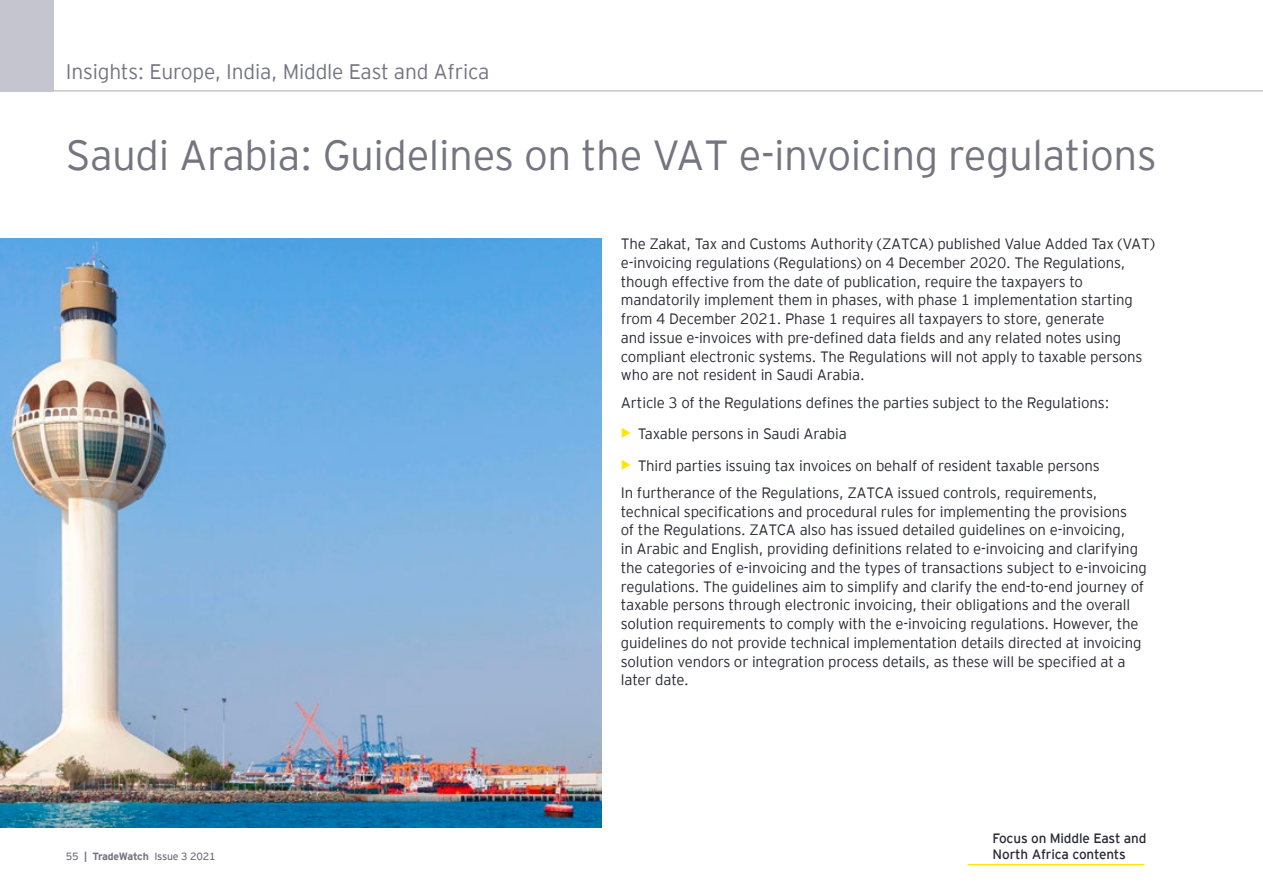
<style>
.page{position:relative;width:1263px;height:893px;background:#fff}
.page>*{position:absolute;margin:0;border:0;box-sizing:border-box;transform-origin:0 0}
.t1{font:300 42px "EY Interstate";letter-spacing:-.01em;color:#757582}
.t2{font:300 21px "EY Interstate";letter-spacing:-.01em;color:#757582}
.t3{font:300 15px/18.8px "EY Interstate";letter-spacing:-.01em;color:#2a2a36}
.t4{font:13.5px/16.5px "EY Interstate";letter-spacing:-.01em;color:#2a2a36}
.t5{font:10.5px "EY Interstate";letter-spacing:-.02em;color:#757582}
.s1{font-weight:700}
.s2{font-weight:700;font-size:19.5px;color:#ffe700}
</style>
<div class="page">
<img style="left:0;top:239px;width:601px;height:588px">
<hr style="left:0;top:90px;width:1263px;height:2px;background:#c5c5cf">
<div style="left:0;top:0;width:54px;height:92px;background:#c5c5cf"></div>
<hr style="left:968px;top:864px;width:176px;height:1px;background:#ffe700">
<h2 class="t2" style="left:66px;top:57px;width:425px">Insights: Europe, India, Middle East and Africa</h2>
<h1 class="t1" style="left:66px;top:125px;width:1092px">Saudi Arabia: Guidelines on the VAT e-invoicing regulations</h1>
<p class="t5" style="left:66px;top:849px;width:151px">55 <span class="s1">| TradeWatch</span> Issue 3 2021</p>
<p class="t3" style="left:621px;top:234px;width:536px">The Zakat, Tax and Customs Authority (ZATCA) published Value Added Tax (VAT) e-invoicing regulations (Regulations) on 4 December 2020. The Regulations, though effective from the date of publication, require the taxpayers to mandatorily implement them in phases, with phase 1 implementation starting from 4 December 2021. Phase 1 requires all taxpayers to store, generate<br>and issue e-invoices with pre-defined data fields and any related notes using compliant electronic systems. The Regulations will not apply to taxable persons who are not resident in Saudi Arabia.</p>
<p class="t3" style="left:621px;top:392px;width:490px">Article 3 of the Regulations defines the parties subject to the Regulations:</p>
<p class="t3" style="left:621px;top:424px;width:227px"><span class="s2">•</span> ►Taxable persons in Saudi Arabia</p>
<p class="t3" style="left:621px;top:451px;width:480px;line-height:27.3px"><span class="s2">•</span> ►Third parties issuing tax invoices on behalf of resident taxable persons<br>In furtherance of the Regulations, ZATCA issued controls, requirements,</p>
<p class="t3" style="left:621px;top:501px;width:527px">technical specifications and procedural rules for implementing the provisions<br>of the Regulations. ZATCA also has issued detailed guidelines on e-invoicing,<br>in Arabic and English, providing definitions related to e-invoicing and clarifying the categories of e-invoicing and the types of transactions subject to e-invoicing regulations. The guidelines aim to simplify and clarify the end-to-end journey of taxable persons through electronic invoicing, their obligations and the overall solution requirements to comply with the e-invoicing regulations. However, the guidelines do not provide technical implementation details directed at invoicing solution vendors or integration process details, as these will be specified at a later date.</p>
<p class="t4" style="left:992px;top:829px;width:155px">Focus on Middle East and<br>North Africa contents</p>
</div>
